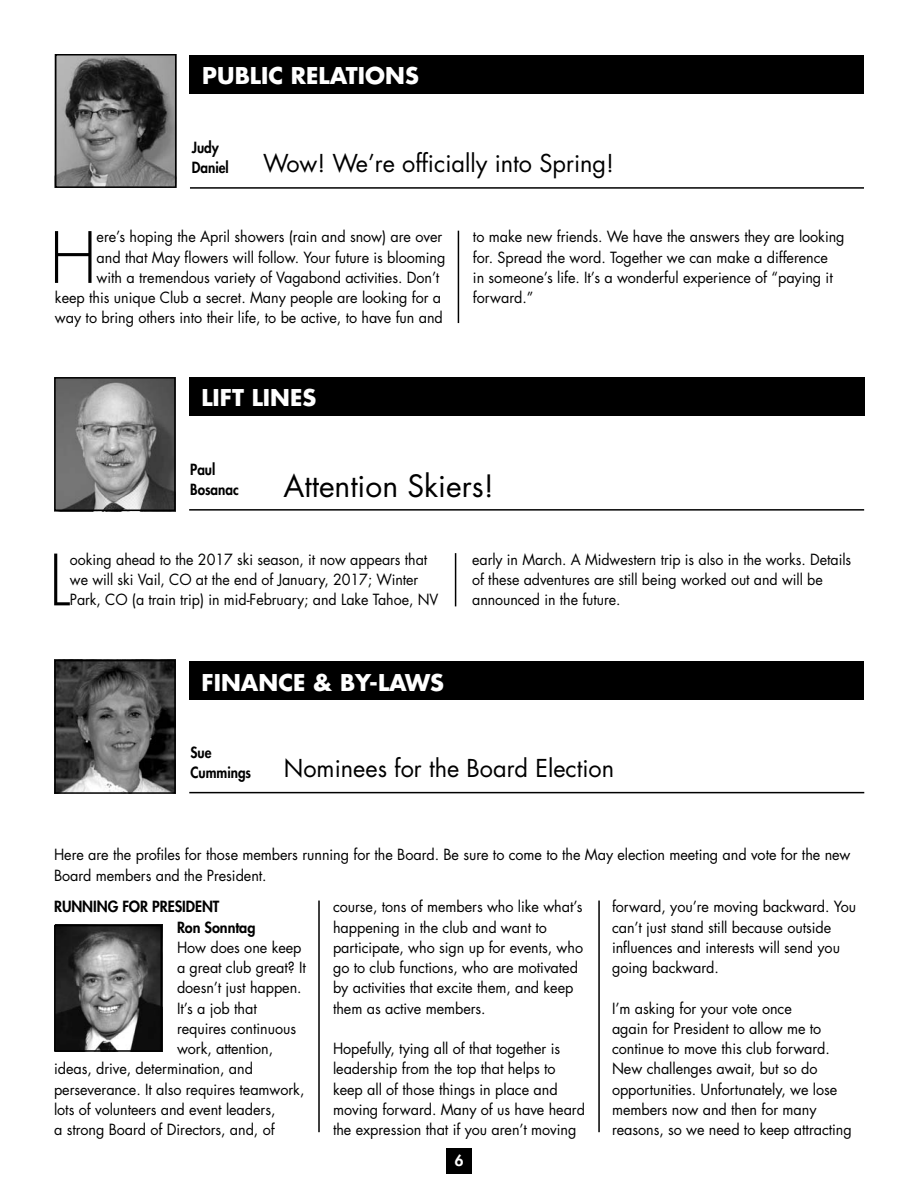
<style>
.page{position:relative;width:918px;height:1188px;background:#fff}
.page>*{position:absolute;margin:0;border:0;box-sizing:border-box;transform-origin:0 0}
.t1{font:300 68.7px "Futura";color:#000;scale:.95 1}
.t2{font:300 68.7px "Futura";color:#000;scale:.96 1}
.t3{font:30px "Futura";color:#000}
.t4{font:24px "Futura";color:#000}
.t5{font:700 22.5px "Futura";color:#fff}
.t6{font:15px/20.2px "Futura";letter-spacing:-.005em;color:#000;scale:.96 1}
.t7{font:15px/20.2px "Futura";letter-spacing:-.005em;color:#000;scale:.95 1}
.t8{font:800 15px/19.5px "Futura";color:#000;scale:.9 1}
.t9{font:800 15px "Futura";color:#000;scale:.96 1}
.t10{font:800 15px "Futura";color:#fff}
</style>
<div class="page">
<div style="left:446px;top:1148px;width:26px;height:26px;background:#000"></div>
<div style="left:189px;top:377px;width:675px;height:39px;background:#000"></div>
<img style="left:57px;top:380px;width:116px;height:128px">
<div style="left:54px;top:377px;width:122px;height:134px;border:2px solid #000"></div>
<hr style="left:189px;top:509px;width:675px;height:2px;background:#000">
<hr style="left:455px;top:553px;width:1px;height:53px;background:#000">
<hr style="left:318px;top:901px;width:2px;height:231px;background:#000">
<hr style="left:598px;top:901px;width:2px;height:231px;background:#000">
<div style="left:189px;top:661px;width:675px;height:39px;background:#000"></div>
<img style="left:57px;top:663px;width:116px;height:128px">
<div style="left:54px;top:660px;width:122px;height:134px;border:2px solid #000"></div>
<hr style="left:189px;top:792px;width:675px;height:1px;background:#000">
<div style="left:190px;top:55px;width:674px;height:39px;background:#000"></div>
<hr style="left:190px;top:187px;width:674px;height:2px;background:#000">
<img style="left:58px;top:57px;width:115px;height:128px">
<div style="left:55px;top:54px;width:121px;height:134px;border:2px solid #000"></div>
<hr style="left:458px;top:231px;width:1px;height:92px;background:#000">
<img style="left:57px;top:928px;width:102px;height:121px">
<div style="left:54px;top:925px;width:108px;height:127px;border:2px solid #000"></div>
<h3 class="t5" style="left:202px;top:60px;width:218px">PUBLIC RELATIONS</h3>
<p class="t8" style="left:192px;top:138px;width:43px">Judy<br>Daniel</p>
<h3 class="t4" style="left:263px;top:146px;width:353px">Wow! We’re officially into Spring!</h3>
<h1 class="t2" style="left:50px;top:214px;width:51px">H</h1>
<p class="t6" style="left:97px;top:227px;width:362px">ere’s hoping the April showers (rain and snow) are over</p>
<p class="t6" style="left:97px;top:247px;width:365px">and that May flowers will follow. Your future is blooming</p>
<p class="t6" style="left:97px;top:267px;width:359px">with a tremendous variety of Vagabond activities. Don’t</p>
<p class="t6" style="left:55px;top:287px;width:404px">keep this unique Club a secret. Many people are looking for a</p>
<p class="t6" style="left:55px;top:308px;width:406px">way to bring others into their life, to be active, to have fun and</p>
<h3 class="t5" style="left:202px;top:382px;width:116px">LIFT LINES</h3>
<p class="t6" style="left:473px;top:227px;width:389px">to make new friends. We have the answers they are looking for. Spread the word. Together we can make a difference<br>in someone’s life. It’s a wonderful experience of “paying it forward.”</p>
<p class="t8" style="left:190px;top:460px;width:56px">Paul<br>Bosanac</p>
<h2 class="t3" style="left:284px;top:466px;width:212px">Attention Skiers!</h2>
<h1 class="t1" style="left:49px;top:536px;width:24px">L</h1>
<p class="t7" style="left:70px;top:549px;width:389px">ooking ahead to the 2017 ski season, it now appears that we will ski Vail, CO at the end of January, 2017; Winter<br>Park, CO (a train trip) in mid-February; and Lake Tahoe, NV</p>
<p class="t7" style="left:472px;top:549px;width:401px">early in March. A Midwestern trip is also in the works. Details of these adventures are still being worked out and will be announced in the future.</p>
<h3 class="t5" style="left:202px;top:667px;width:243px">FINANCE &amp; BY-LAWS</h3>
<p class="t8" style="left:190px;top:743px;width:69px">Sue<br>Cummings</p>
<h3 class="t4" style="left:284px;top:751px;width:332px">Nominees for the Board Election</h3>
<p class="t6" style="left:54px;top:845px;width:831px">Here are the profiles for those members running for the Board. Be sure to come to the May election meeting and vote for the new<br>Board members and the President.</p>
<p class="t9" style="left:54px;top:897px;width:29px">Running</p>
<p class="t9" style="left:122px;top:897px;width:10px">for</p>
<p class="t9" style="left:152px;top:897px;width:17px">President</p>
<p class="t9" style="left:177px;top:917px;width:83px">Ron Sonntag</p>
<p class="t6" style="left:177px;top:937px;width:131px">How does one keep</p>
<p class="t6" style="left:177px;top:957px;width:136px">a great club great? It</p>
<p class="t6" style="left:177px;top:978px;width:131px">doesn’t just happen.</p>
<p class="t6" style="left:177px;top:998px;width:85px">It’s a job that</p>
<p class="t6" style="left:177px;top:1018px;width:126px">requires continuous</p>
<p class="t6" style="left:177px;top:1038px;width:102px">work, attention,</p>
<p class="t6" style="left:54px;top:1059px;width:209px">ideas, drive, determination, and</p>
<p class="t6" style="left:54px;top:1079px;width:262px">perseverance. It also requires teamwork,</p>
<p class="t6" style="left:54px;top:1099px;width:232px">lots of volunteers and event leaders,</p>
<p class="t6" style="left:54px;top:1119px;width:231px">a strong Board of Directors, and, of</p>
<p class="t6" style="left:333px;top:896px;width:262px">course, tons of members who like what’s happening in the club and want to participate, who sign up for events, who go to club functions, who are motivated by activities that excite them, and keep them as active members.</p>
<p class="t6" style="left:333px;top:1038px;width:264px">Hopefully, tying all of that together is leadership from the top that helps to keep all of those things in place and moving forward. Many of us have heard the expression that if you aren’t moving</p>
<p class="t10" style="left:455px;top:1151px;width:10px">6</p>
<p class="t6" style="left:612px;top:896px;width:256px">forward, you’re moving backward. You can’t just stand still because outside influences and interests will send you going backward.</p>
<p class="t6" style="left:612px;top:998px;width:251px">I’m asking for your vote once<br>again for President to allow me to continue to move this club forward.<br>New challenges await, but so do opportunities. Unfortunately, we lose members now and then for many reasons, so we need to keep attracting</p>
</div>
